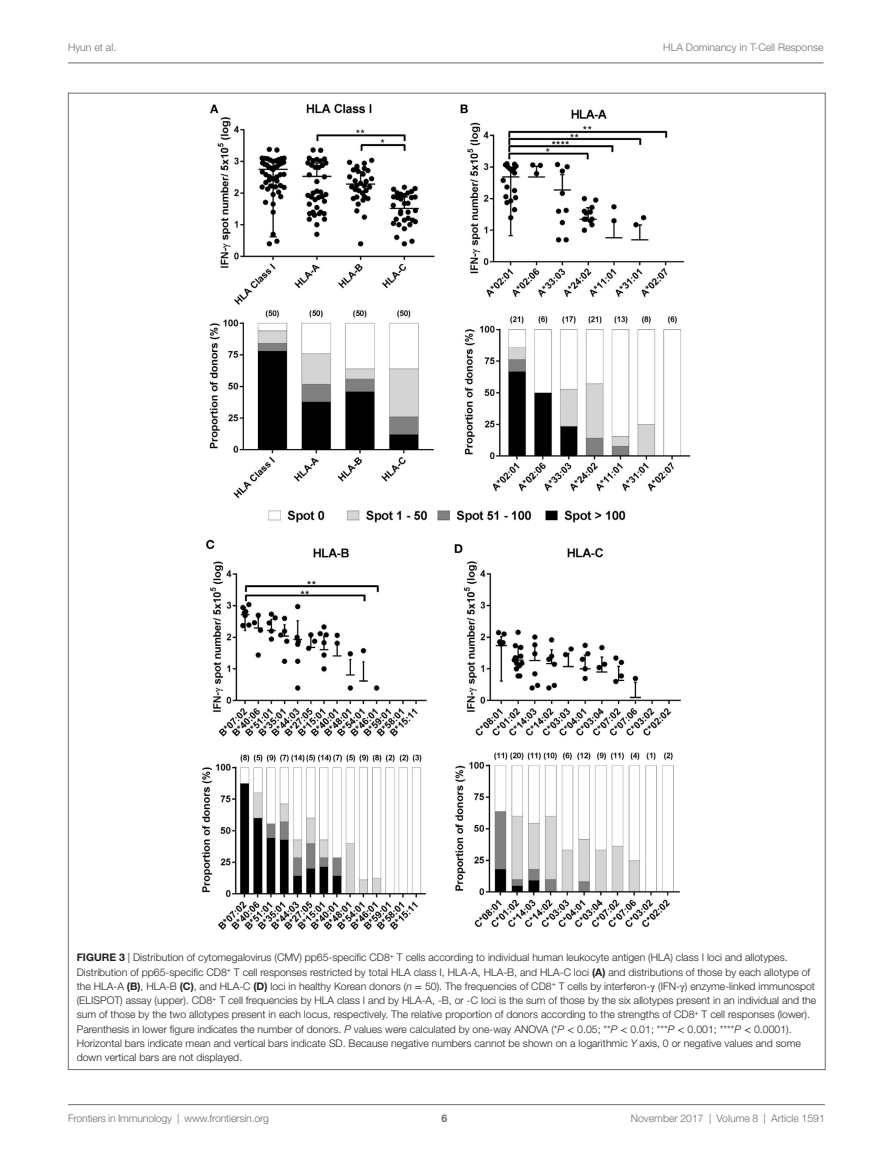
<style>
.page{position:relative;width:893px;height:1170px;background:#fff}
.page>*{position:absolute;margin:0;border:0;box-sizing:border-box;transform-origin:0 0}
.t1{font:300 10.5px/14.2px "Helvetica Neue LT Std";color:#231f20}
.t2{font:300 10.5px "Helvetica Neue LT Std";color:#6c6d70}
.t3{font:700 10.5px "Helvetica Neue LT Std";color:#6c6d70}
.s1{font-weight:700}
.s2{font-style:italic}
.s3{font-family:"STIX General";font-weight:400}
</style>
<div class="page">
<img style="left:202px;top:103px;width:489px;height:827px">
<hr style="left:68px;top:63px;width:756px;height:1px;background:#6c6d70">
<hr style="left:68px;top:1104px;width:757px;height:1px;background:#6c6d70">
<p class="t2" style="left:68px;top:41px;width:50px">Hyun et al.</p>
<p class="t2" style="left:663px;top:41px;width:162px">HLA Dominancy in T-Cell Response</p>
<p class="t1" style="left:77px;top:950px;width:741px"><span class="s1">FIG URE 3</span> | Distribution of cytomegalovirus (CMV) pp65-specific CD8<sup>+</sup> T cells according to individual human leukocyte antigen (HLA) class I loci and allotypes.<br>Distribution of pp65-specific CD8<sup>+</sup> T cell responses restricted by total HLA class I, HLA-A, HLA-B, and HLA-C loci <span class="s1">(A)</span> and distributions of those by each allotype of the HLA-A <span class="s1">(B)</span>, HLA-B <span class="s1">(C)</span>, and HLA-C <span class="s1">(D)</span> loci in healthy Korean donors (<span class="s2">n</span> <span class="s3">=</span> 50). The frequencies of CD8<sup>+</sup> T cells by interferon-<span class="s3">γ</span> (IFN-<span class="s3">γ</span>) enzyme-linked immunospot (ELISPOT) assay (upper). CD8<sup>+</sup> T cell frequencies by HLA class I and by HLA-A, -B, or -C loci is the sum of those by the six allotypes present in an individual and the sum of those by the two allotypes present in each locus, respectively. The relative proportion of donors according to the strengths of CD8<sup>+</sup> T cell responses (lower).<br>Parenthesis in lower figure indicates the number of donors. <span class="s2">P</span> values were calculated by one-way ANOVA (*<span class="s2">P</span> <span class="s3">&lt;</span> 0.05; **<span class="s2">P</span> <span class="s3">&lt;</span> 0.01; ***<span class="s2">P</span> <span class="s3">&lt;</span> 0.001; ****<span class="s2">P</span> <span class="s3">&lt;</span> 0.0001).<br>Horizontal bars indicate mean and vertical bars indicate SD. Because negative numbers cannot be shown on a logarithmic <span class="s2">Y</span> axis, 0 or negative values and some down vertical bars are not displayed.</p>
<p class="t2" style="left:68px;top:1111px;width:203px">Frontiers in Immunology | www.frontiersin.org</p>
<p class="t2" style="left:631px;top:1111px;width:196px">November 2017 | Volume 8 | Article 1591</p>
<p class="t3" style="left:441px;top:1111px;width:7px">6</p>
</div>
